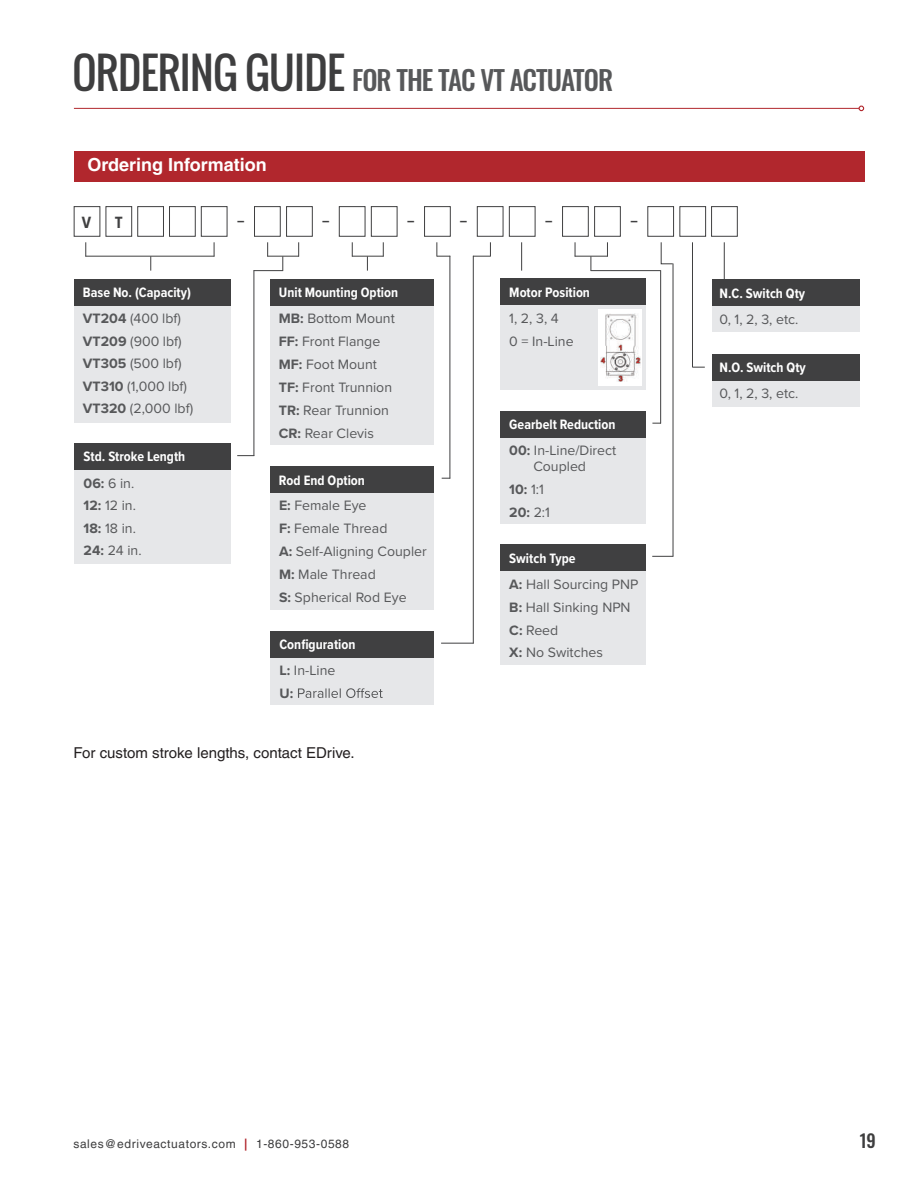
<style>
.page{position:relative;width:918px;height:1188px;background:#fff}
.page>*{position:absolute;margin:0;border:0;box-sizing:border-box;transform-origin:0 0}
.t1{font:500 27px "Oswald";letter-spacing:-.035em;color:#57585a}
.t2{font:700 18px "Helvetica LT Pro";color:#fff}
.t3{font:500 18px "Oswald";color:#3e3e3f}
.t4{font:700 16.95px "Proxima Nova Cond";color:#404041}
.t5{font:15px "Helvetica LT Pro";color:#231f20}
.t6{font:14.1px/23.1px "Proxima Nova";color:#57585a}
.t7{font:700 14.1px "Proxima Nova Cond";color:#fff}
.t8{font:700 14.1px/23.1px "Proxima Nova";color:#57585a}
.t9{font:700 14.1px "Proxima Nova Cond";color:#404041}
.t10{font:12px "Helvetica LT Pro";letter-spacing:.05em;color:#3e3e3f}
.s1{font-weight:400;font-size:42px;color:#3e3e3f}
.s2{font-weight:700}
.s3{font-weight:400}
.s4{font-weight:700;color:#b1272d}
</style>
<div class="page">
<hr style="left:74px;top:108px;width:785px;height:1px;background:#b1272d">
<svg style="left:859px;top:106px;width:5px;height:5px"></svg>
<div style="left:74px;top:151px;width:790px;height:31px;background:#b1272d"></div>
<div style="left:501px;top:279px;width:145px;height:111px;background:#e6e7e9"></div>
<div style="left:271px;top:466px;width:163px;height:143px;background:#e6e7e9"></div>
<div style="left:271px;top:631px;width:163px;height:74px;background:#e6e7e9"></div>
<div style="left:271px;top:279px;width:163px;height:166px;background:#e6e7e9"></div>
<div style="left:271px;top:279px;width:163px;height:27px;background:#404041"></div>
<div style="left:271px;top:466px;width:163px;height:27px;background:#404041"></div>
<div style="left:271px;top:631px;width:163px;height:26px;background:#404041"></div>
<div style="left:74px;top:445px;width:157px;height:118px;background:#e6e7e9"></div>
<div style="left:74px;top:279px;width:157px;height:144px;background:#e6e7e9"></div>
<div style="left:74px;top:279px;width:157px;height:27px;background:#404041"></div>
<div style="left:74px;top:444px;width:157px;height:26px;background:#404041"></div>
<div style="left:501px;top:411px;width:145px;height:112px;background:#e6e7e9"></div>
<div style="left:501px;top:545px;width:145px;height:119px;background:#e6e7e9"></div>
<svg style="left:424px;top:206px;width:27px;height:51px"></svg>
<hr style="left:591px;top:270px;width:70px;height:1px;background:#404041">
<hr style="left:254px;top:270px;width:1px;height:186px;background:#404041">
<hr style="left:473px;top:256px;width:1px;height:388px;background:#404041">
<hr style="left:673px;top:263px;width:1px;height:293px;background:#404041">
<hr style="left:660px;top:270px;width:1px;height:154px;background:#404041">
<hr style="left:450px;top:256px;width:1px;height:223px;background:#404041">
<svg style="left:339px;top:206px;width:59px;height:65px"></svg>
<svg style="left:562px;top:206px;width:59px;height:65px"></svg>
<svg style="left:254px;top:206px;width:59px;height:65px"></svg>
<svg style="left:237px;top:455px;width:17px;height:1px"></svg>
<hr style="left:441px;top:643px;width:33px;height:1px;background:#404041">
<svg style="left:647px;top:206px;width:91px;height:59px"></svg>
<hr style="left:692px;top:242px;width:1px;height:125px;background:#404041">
<svg style="left:652px;top:556px;width:21px;height:1px"></svg>
<svg style="left:298px;top:688px;width:85px;height:10px"></svg>
<div style="left:501px;top:411px;width:145px;height:27px;background:#404041"></div>
<div style="left:501px;top:279px;width:145px;height:26px;background:#404041"></div>
<div style="left:501px;top:545px;width:145px;height:26px;background:#404041"></div>
<svg style="left:73px;top:206px;width:155px;height:65px"></svg>
<div style="left:599px;top:309px;width:43px;height:77px;background:#fff"></div>
<img style="left:601px;top:313px;width:39px;height:68px">
<hr style="left:724px;top:242px;width:1px;height:37px;background:#404041">
<svg style="left:473px;top:206px;width:63px;height:65px"></svg>
<div style="left:712px;top:354px;width:148px;height:53px;background:#e6e7e9"></div>
<div style="left:712px;top:354px;width:148px;height:27px;background:#404041"></div>
<div style="left:712px;top:279px;width:148px;height:53px;background:#e6e7e9"></div>
<div style="left:712px;top:279px;width:148px;height:27px;background:#404041"></div>
<svg style="left:692px;top:367px;width:13px;height:1px"></svg>
<h1 class="t1" style="left:72px;top:56px;width:542px"><span class="s1">ORDERING GUIDE</span> FOR THE TAC VT ACTUATOR</h1>
<p class="t2" style="left:87px;top:154px;width:181px">Ordering Information</p>
<p class="t4" style="left:82px;top:210px;width:11px">V</p>
<p class="t4" style="left:115px;top:210px;width:10px">T</p>
<p class="t9" style="left:237px;top:210px;width:9px">–</p>
<p class="t9" style="left:322px;top:210px;width:9px">–</p>
<p class="t9" style="left:407px;top:210px;width:9px">–</p>
<p class="t9" style="left:460px;top:210px;width:9px">–</p>
<p class="t9" style="left:545px;top:210px;width:9px">–</p>
<p class="t9" style="left:630px;top:210px;width:9px">–</p>
<p class="t7" style="left:83px;top:282px;width:110px">Base No. (Capacity)</p>
<p class="t6" style="left:83px;top:307px;width:112px;line-height:22.5px"><span class="s2">VT204</span> (400 lbf)<br><span class="s2">VT209</span> (900 lbf)<br><span class="s2">VT305</span> (500 lbf)<br><span class="s2">VT310</span> (1,000 lbf)<br><span class="s2">VT320</span> (2,000 lbf)</p>
<p class="t7" style="left:84px;top:446px;width:103px">Std. Stroke Length</p>
<p class="t6" style="left:84px;top:471px;width:60px;line-height:22.5px"><span class="s2">06:</span> 6 in.<br><span class="s2">12:</span> 12 in.<br><span class="s2">18:</span> 18 in.<br><span class="s2">24:</span> 24 in.</p>
<p class="t7" style="left:279px;top:282px;width:121px">Unit Mounting Option</p>
<p class="t6" style="left:279px;top:306px;width:118px"><span class="s2">MB:</span> Bottom Mount<br><span class="s2">FF:</span> Front Flange<br><span class="s2">MF:</span> Foot Mount<br><span class="s2">TF:</span> Front Trunnion<br><span class="s2">TR:</span> Rear Trunnion<br><span class="s2">CR:</span> Rear Clevis</p>
<p class="t7" style="left:279px;top:470px;width:88px">Rod End Option</p>
<p class="t6" style="left:279px;top:493px;width:149px"><span class="s2">E:</span> Female Eye<br><span class="s2">F:</span> Female Thread<br><span class="s2">A:</span> Self-Aligning Coupler<br><span class="s2">M:</span> Male Thread<br><span class="s2">S:</span> Spherical Rod Eye</p>
<p class="t7" style="left:279px;top:634px;width:78px">Configuration</p>
<p class="t6" style="left:279px;top:658px;width:57px"><span class="s2">L:</span> In-Line<br><span class="s2">U:</span></p>
<p class="t7" style="left:509px;top:282px;width:82px">Motor Position</p>
<p class="t6" style="left:509px;top:306px;width:66px">1, 2, 3, 4<br>0 = In-Line</p>
<p class="t7" style="left:509px;top:414px;width:108px">Gearbelt Reduction</p>
<p class="t6" style="left:509px;top:442px;width:109px;line-height:15.5px;text-align:center"><span class="s2">00:</span> In-Line/Direct<br>Coupled</p>
<p class="t8" style="left:509px;top:477px;width:42px">10: <span class="s3">1:1<br></span>20: <span class="s3">2:1</span></p>
<p class="t7" style="left:509px;top:548px;width:68px">Switch Type</p>
<p class="t6" style="left:509px;top:572px;width:131px"><span class="s2">A:</span> Hall Sourcing PNP<br><span class="s2">B:</span> Hall Sinking NPN<br><span class="s2">C:</span> Reed<br><span class="s2">X:</span> No Switches</p>
<p class="t5" style="left:74px;top:744px;width:283px">For custom stroke lengths, contact EDrive.</p>
<p class="t7" style="left:719px;top:283px;width:87px">N.C. Switch Qty</p>
<p class="t6" style="left:719px;top:307px;width:80px">0, 1, 2, 3, etc.</p>
<p class="t7" style="left:719px;top:357px;width:88px">N.O. Switch Qty</p>
<p class="t6" style="left:719px;top:381px;width:80px">0, 1, 2, 3, etc.</p>
<p class="t10" style="left:73px;top:1136px;width:277px">sales@edriveactuators.com <span class="s4">|</span> 1-860-953-0588</p>
<p class="t3" style="left:860px;top:1124px;width:18px">19</p>
</div>
